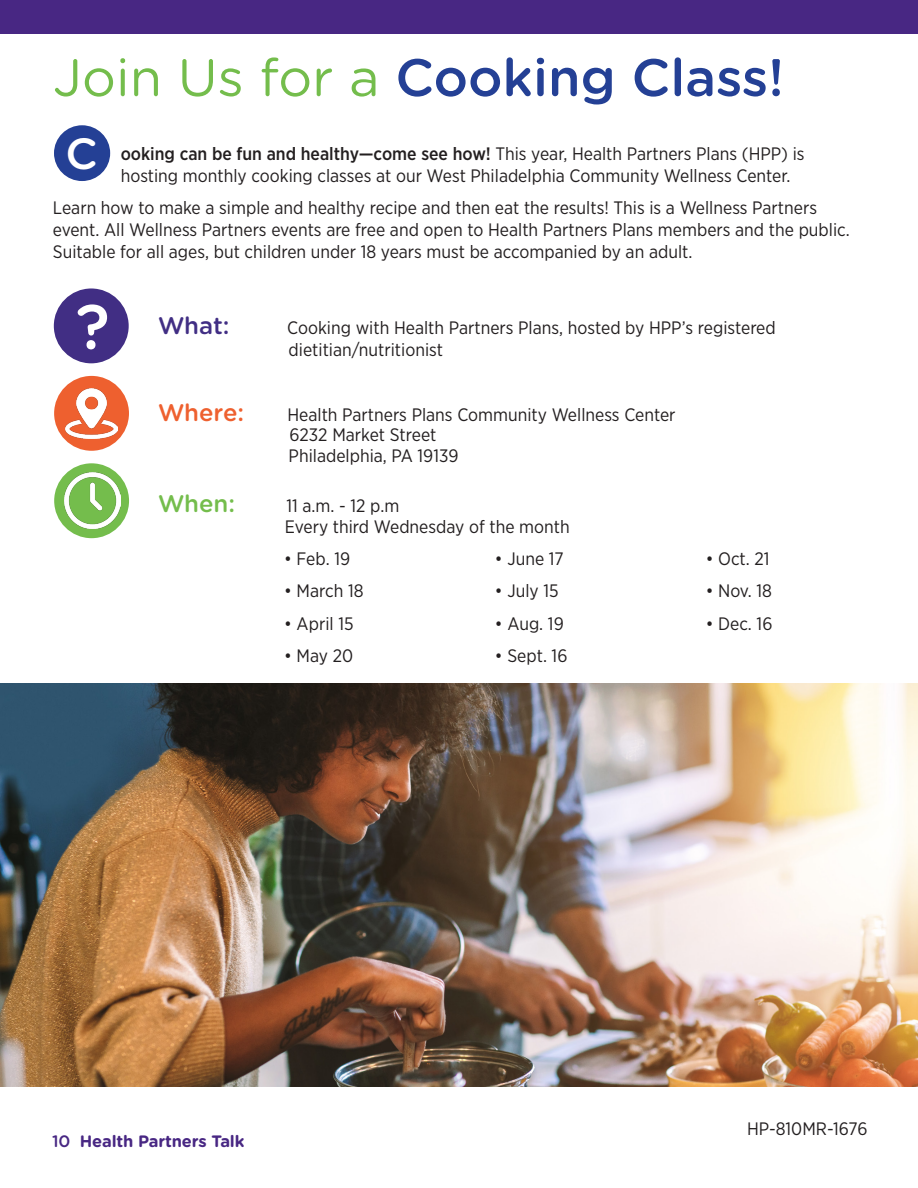
<style>
.page{position:relative;width:918px;height:1188px;background:#fff}
.page>*{position:absolute;margin:0;border:0;box-sizing:border-box;transform-origin:0 0}
.t1{font:500 63px "Gotham Rounded";color:#fff}
.t2{font:500 52.5px "Gotham Rounded";color:#244095}
.t3{font:500 43.65px "Gotham Rounded";color:#fff}
.body_copy{font:500 24px "Gotham Rounded";letter-spacing:-.005em;color:#ee602f}
.body_copy-2{font:500 24px "Gotham Rounded";color:#412e84}
.body_copy-3{font:500 24px "Gotham Rounded";color:#74bd4c}
.body_copy-4{font:18px/21.8px "Gotham Narrow";color:#231f20}
.t4{font:700 16.5px "Gotham Rounded";letter-spacing:-.01em;color:#482783}
.s1{font-weight:400;color:#74bd4c}
.s2{font-weight:500}
</style>
<div class="page">
<img style="left:0;top:684px;width:918px;height:402px">
<div style="left:54px;top:125px;width:56px;height:56px;background:#244095;border-radius:50%"></div>
<div style="left:54px;top:288px;width:75px;height:75px;background:#412e84;border-radius:50%"></div>
<div style="left:54px;top:376px;width:75px;height:75px;background:#ee602f;border-radius:50%"></div>
<div style="left:54px;top:463px;width:75px;height:75px;background:#74bd4c;border-radius:50%"></div>
<img style="left:64px;top:472px;width:56px;height:56px">
<img style="left:66px;top:388px;width:51px;height:51px">
<div style="left:0;top:0;width:918px;height:33px;background:#482783"></div>
<p class="t2" style="left:53px;top:40px;width:733px"><span class="s1">Join Us for a</span> Cooking Class!</p>
<p class="t3" style="left:65px;top:123px;width:34px">C</p>
<p class="body_copy-4" style="left:121px;top:143px;width:685px"><span class="s2">ooking can be fun and healthy—come see how!</span> This year, Health Partners Plans (HPP) is hosting monthly cooking classes at our West Philadelphia Community Wellness Center.</p>
<p class="body_copy-4" style="left:53px;top:197px;width:798px">Learn how to make a simple and healthy recipe and then eat the results! This is a Wellness Partners event. All Wellness Partners events are free and open to Health Partners Plans members and the public.<br>Suitable for all ages, but children under 18 years must be accompanied by an adult.</p>
<p class="t1" style="left:76px;top:282px;width:36px">?</p>
<p class="body_copy-2" style="left:158px;top:308px;width:73px">What:</p>
<p class="body_copy-4" style="left:287px;top:317px;width:490px">Cooking with Health Partners Plans, hosted by HPP’s registered dietitian/nutritionist</p>
<p class="body_copy" style="left:158px;top:395px;width:88px">Where:</p>
<p class="body_copy-4" style="left:287px;top:404px;width:390px">Health Partners Plans Community Wellness Center</p>
<p class="body_copy-4" style="left:289px;top:423px;width:148px">6232 Market Street</p>
<p class="body_copy-4" style="left:289px;top:444px;width:171px">Philadelphia, PA 19139</p>
<p class="body_copy-3" style="left:158px;top:486px;width:79px">When:</p>
<p class="body_copy-4" style="left:286px;top:494px;width:114px">11 a.m. - 12 p.m</p>
<p class="body_copy-4" style="left:285px;top:515px;width:286px">Every third Wednesday of the month</p>
<p class="body_copy-4" style="left:284px;top:548px;width:67px">• Feb. 19</p>
<p class="body_copy-4" style="left:284px;top:580px;width:81px">• March 18</p>
<p class="body_copy-4" style="left:284px;top:612px;width:71px">• April 15</p>
<p class="body_copy-4" style="left:284px;top:644px;width:70px">• May 20</p>
<p class="body_copy-4" style="left:495px;top:548px;width:70px">• June 17</p>
<p class="body_copy-4" style="left:495px;top:580px;width:65px">• July 15</p>
<p class="body_copy-4" style="left:495px;top:612px;width:70px">• Aug. 19</p>
<p class="body_copy-4" style="left:495px;top:644px;width:74px">• Sept. 16</p>
<p class="body_copy-4" style="left:706px;top:548px;width:65px">• Oct. 21</p>
<p class="body_copy-4" style="left:706px;top:580px;width:68px">• Nov. 18</p>
<p class="body_copy-4" style="left:706px;top:612px;width:68px">• Dec. 16</p>
<p class="t4" style="left:52px;top:1129px;width:194px"><span class="s2">10</span> Health Partners Talk</p>
<p class="body_copy-4" style="left:747px;top:1117px;width:122px">HP-810MR-1676</p>
</div>
